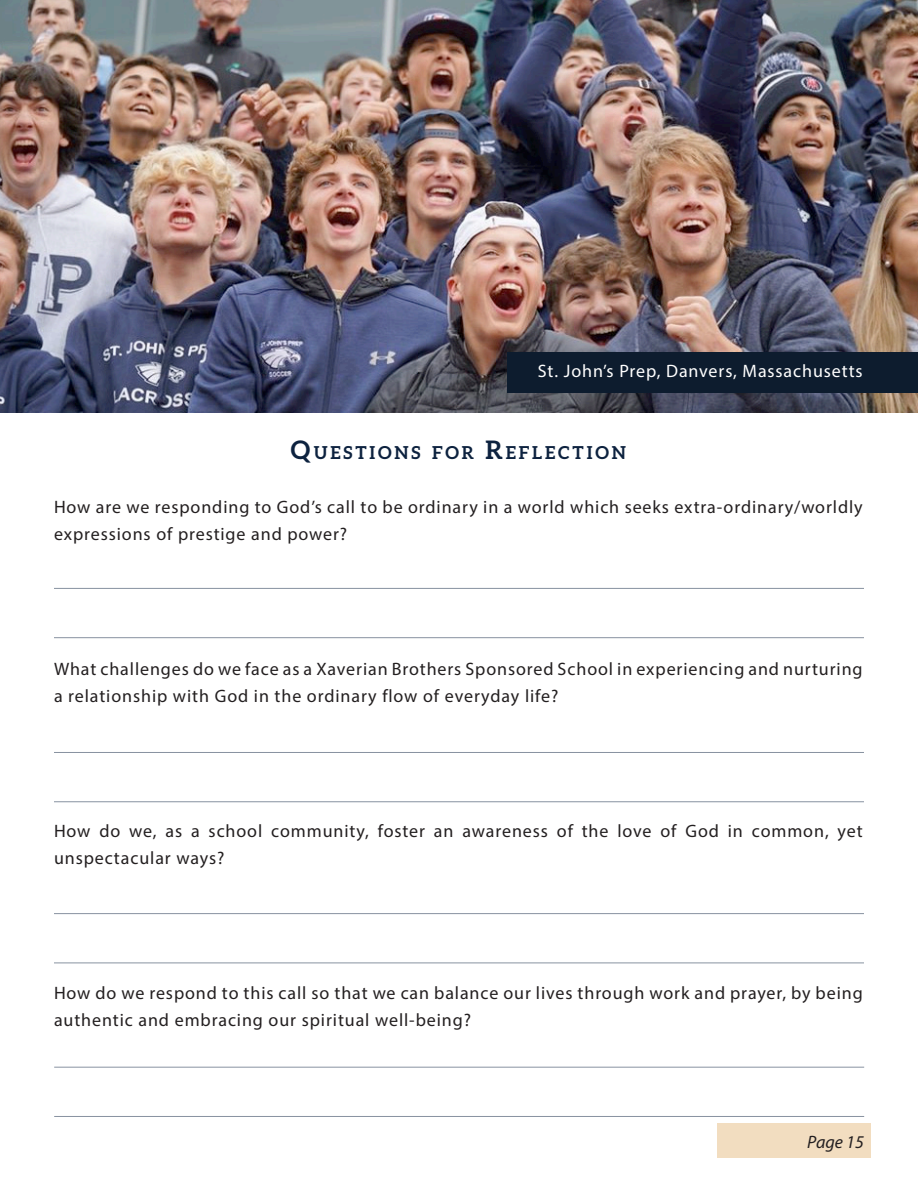
<style>
.page{position:relative;width:918px;height:1188px;background:#fff}
.page>*{position:absolute;margin:0;border:0;box-sizing:border-box;transform-origin:0 0}
.t1{font:18px/27px "Myriad Pro";letter-spacing:.05em;color:#231f20}
.t2{font:18px "Myriad Pro";letter-spacing:.05em;color:#fff}
.t3{font:italic 18px "Myriad Pro";color:#231f20}
.t4{font:700 17.85px "Aleo";letter-spacing:.155em;color:#0d223f}
.s1{font-size:25.5px}
</style>
<div class="page">
<img style="left:0;top:0;width:918px;height:413px">
<div style="left:508px;top:352px;width:410px;height:41px;background:#0d1c2e"></div>
<hr style="left:54px;top:588px;width:810px;height:1px;background:#0d223f">
<hr style="left:54px;top:637px;width:810px;height:1px;background:#0d223f">
<hr style="left:54px;top:752px;width:810px;height:1px;background:#0d223f">
<hr style="left:54px;top:801px;width:810px;height:1px;background:#0d223f">
<hr style="left:54px;top:913px;width:810px;height:1px;background:#0d223f">
<hr style="left:54px;top:963px;width:810px;height:1px;background:#0d223f">
<hr style="left:54px;top:1067px;width:810px;height:1px;background:#0d223f">
<hr style="left:54px;top:1116px;width:810px;height:1px;background:#0d223f">
<hr style="left:0;top:0;width:1px;height:235px;background:#63194b">
<div style="left:717px;top:1124px;width:154px;height:34px;background:#f2ddc0"></div>
<p class="t2" style="left:538px;top:360px;width:326px">St. John’s Prep, Danvers, Massachusetts</p>
<p class="t4" style="left:291px;top:442px;width:337px"><span class="s1">Q</span>UESTIONS FOR <span class="s1">R</span>EFLECTION</p>
<p class="t1" style="left:54px;top:493px;width:810px">How are we responding to God’s call to be ordinary in a world which seeks extra-ordinary/worldly expressions of prestige and power?</p>
<p class="t1" style="left:54px;top:655px;width:810px">What challenges do we face as a Xaverian Brothers Sponsored School in experiencing and nurturing a relationship with God in the ordinary flow of everyday life?</p>
<p class="t1" style="left:54px;top:817px;width:810px">How do we, as a school community, foster an awareness of the love of God in common, yet unspectacular ways?</p>
<p class="t1" style="left:54px;top:979px;width:810px">How do we respond to this call so that we can balance our lives through work and prayer, by being authentic and embracing our spiritual well-being?</p>
<p class="t3" style="left:807px;top:1130px;width:58px">Page 15</p>
</div>
